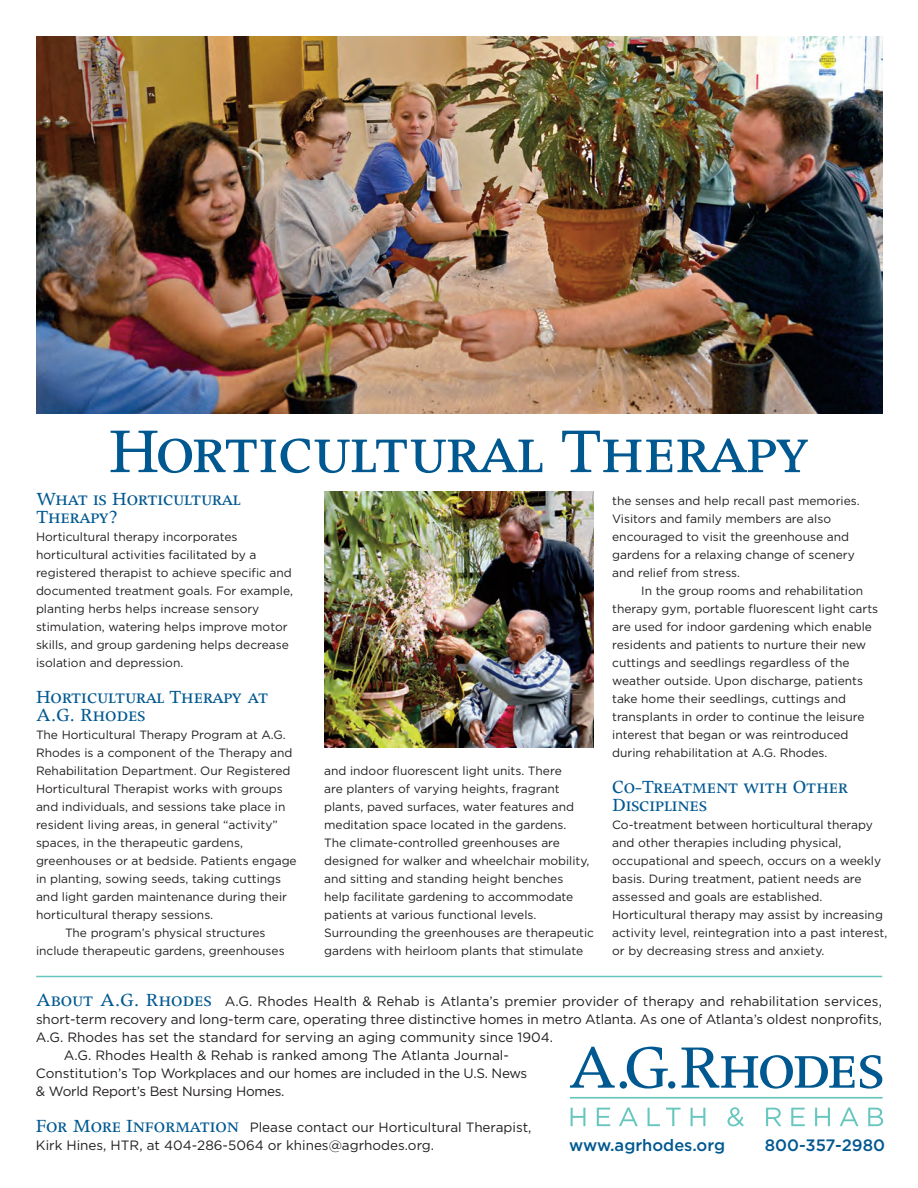
<style>
.page{position:relative;width:918px;height:1188px;background:#fff}
.page>*{position:absolute;margin:0;border:0;box-sizing:border-box;transform-origin:0 0}
.t1{font:72px "Apollo MT SC";letter-spacing:-.025em;color:#005890}
.t2{font:21px/18px "Apollo MT SC";color:#005890}
.t3{font:21px/18px "Apollo MT SC";letter-spacing:-.02em;color:#005890}
.t4{font:500 16.5px "Gotham";color:#005890}
.t5{font:13.5px/18px "Gotham";color:#231f20}
.t6{font:13.5px "Gotham";letter-spacing:-.02em;color:#231f20}
.t7{font:12px/18px "Gotham";color:#231f20}
.s1{font-family:"Apollo MT SC";font-size:21px;color:#005890}
</style>
<div class="page">
<img style="left:36px;top:36px;width:846px;height:378px">
<img style="left:324px;top:492px;width:270px;height:256px">
<svg style="left:570px;top:1047px;width:45px;height:41px"></svg>
<div style="left:620px;top:1081px;width:7px;height:8px;background:#005890;border-radius:50%"></div>
<svg style="left:627px;top:1047px;width:41px;height:42px"></svg>
<div style="left:668px;top:1081px;width:7px;height:8px;background:#005890;border-radius:50%"></div>
<svg style="left:681px;top:1048px;width:201px;height:41px"></svg>
<svg style="left:571px;top:1108px;width:14px;height:18px"></svg>
<svg style="left:597px;top:1108px;width:13px;height:18px"></svg>
<svg style="left:619px;top:1108px;width:19px;height:18px"></svg>
<svg style="left:648px;top:1108px;width:12px;height:18px"></svg>
<svg style="left:666px;top:1108px;width:15px;height:18px"></svg>
<svg style="left:691px;top:1108px;width:14px;height:18px"></svg>
<svg style="left:727px;top:1107px;width:17px;height:20px"></svg>
<svg style="left:766px;top:1108px;width:15px;height:18px"></svg>
<svg style="left:791px;top:1108px;width:14px;height:18px"></svg>
<svg style="left:815px;top:1108px;width:15px;height:18px"></svg>
<svg style="left:840px;top:1108px;width:19px;height:18px"></svg>
<svg style="left:868px;top:1108px;width:15px;height:18px"></svg>
<hr style="left:570px;top:1097px;width:313px;height:2px;background:#67c7be">
<hr style="left:36px;top:976px;width:846px;height:1px;background:#67c7be">
<h1 class="t1" style="left:109px;top:427px;width:702px">Horticultural Therapy</h1>
<h2 class="t3" style="left:36px;top:492px;width:206px">What is Horticultural<br>Therapy?</h2>
<p class="t7" style="left:36px;top:528px;width:258px">Horticultural therapy incorporates horticultural activities facilitated by a registered therapist to achieve specific and documented treatment goals. For example, planting herbs helps increase sensory stimulation, watering helps improve motor skills, and group gardening helps decrease isolation and depression.</p>
<h2 class="t2" style="left:36px;top:690px;width:234px">Horticultural Therapy at<br>A.G. Rhodes</h2>
<p class="t7" style="left:36px;top:726px;width:251px">The Horticultural Therapy Program at A.G.</p>
<p class="t7" style="left:36px;top:744px;width:258px">Rhodes is a component of the Therapy and</p>
<p class="t7" style="left:36px;top:762px;width:256px">Rehabilitation Department. Our Registered</p>
<p class="t7" style="left:36px;top:780px;width:248px">Horticultural Therapist works with groups</p>
<p class="t7" style="left:36px;top:798px;width:251px">and individuals, and sessions take place in</p>
<p class="t7" style="left:36px;top:816px;width:243px">resident living areas, in general “activity”</p>
<p class="t7" style="left:36px;top:834px;width:208px">spaces, in the therapeutic gardens,</p>
<p class="t7" style="left:36px;top:852px;width:262px">greenhouses or at bedside. Patients engage</p>
<p class="t7" style="left:36px;top:870px;width:247px">in planting, sowing seeds, taking cuttings</p>
<p class="t7" style="left:36px;top:888px;width:253px">and light garden maintenance during their</p>
<p class="t7" style="left:36px;top:906px;width:179px">horticultural therapy sessions.</p>
<p class="t7" style="left:65px;top:924px;width:202px">The program’s physical structures</p>
<p class="t7" style="left:36px;top:942px;width:250px">include therapeutic gardens, greenhouses</p>
<p class="t7" style="left:612px;top:491px;width:249px">the senses and help recall past memories.<br>Visitors and family members are also encouraged to visit the greenhouse and gardens for a relaxing change of scenery and relief from stress.</p>
<p class="t7" style="left:612px;top:581px;width:268px;text-indent:29px">In the group rooms and rehabilitation therapy gym, portable fluorescent light carts are used for indoor gardening which enable residents and patients to nurture their new cuttings and seedlings regardless of the weather outside. Upon discharge, patients take home their seedlings, cuttings and transplants in order to continue the leisure interest that began or was reintroduced during rehabilitation at A.G. Rhodes.</p>
<h2 class="t2" style="left:612px;top:780px;width:238px">Co-Treatment with Other<br>Disciplines</h2>
<p class="t7" style="left:612px;top:815px;width:277px">Co-treatment between horticultural therapy and other therapies including physical, occupational and speech, occurs on a weekly basis. During treatment, patient needs are assessed and goals are established.<br>Horticultural therapy may assist by increasing activity level, reintegration into a past interest, or by decreasing stress and anxiety.</p>
<p class="t7" style="left:324px;top:762px;width:271px">and indoor fluorescent light units. There<br>are planters of varying heights, fragrant plants, paved surfaces, water features and meditation space located in the gardens.<br>The climate-controlled greenhouses are designed for walker and wheelchair mobility, and sitting and standing height benches<br>help facilitate gardening to accommodate patients at various functional levels.<br>Surrounding the greenhouses are therapeutic gardens with heirloom plants that stimulate</p>
<p class="t5" style="left:36px;top:993px;width:847px"><span class="s1">About A.G. Rhodes</span> A.G. Rhodes Health &amp; Rehab is Atlanta’s premier provider of therapy and rehabilitation services,</p>
<p class="t5" style="left:36px;top:1011px;width:847px">short-term recovery and long-term care, operating three distinctive homes in metro Atlanta. As one of Atlanta’s oldest nonprofits,</p>
<p class="t5" style="left:36px;top:1029px;width:519px">A.G. Rhodes has set the standard for serving an aging community since 1904.</p>
<p class="t5" style="left:64px;top:1047px;width:446px">A.G. Rhodes Health &amp; Rehab is ranked among The Atlanta Journal-</p>
<p class="t6" style="left:36px;top:1066px;width:493px">Constitution’s Top Workplaces and our homes are included in the U.S. News</p>
<p class="t6" style="left:36px;top:1084px;width:250px">&amp; World Report’s Best Nursing Homes.</p>
<p class="t5" style="left:36px;top:1119px;width:497px"><span class="s1">For More Information</span> Please contact our Horticultural Therapist,<br>Kirk Hines, HTR, at 404-286-5064 or khines@agrhodes.org.</p>
<h3 class="t4" style="left:569px;top:1136px;width:158px">www.agrhodes.org</h3>
<h3 class="t4" style="left:765px;top:1136px;width:122px">800-357-2980</h3>
</div>
